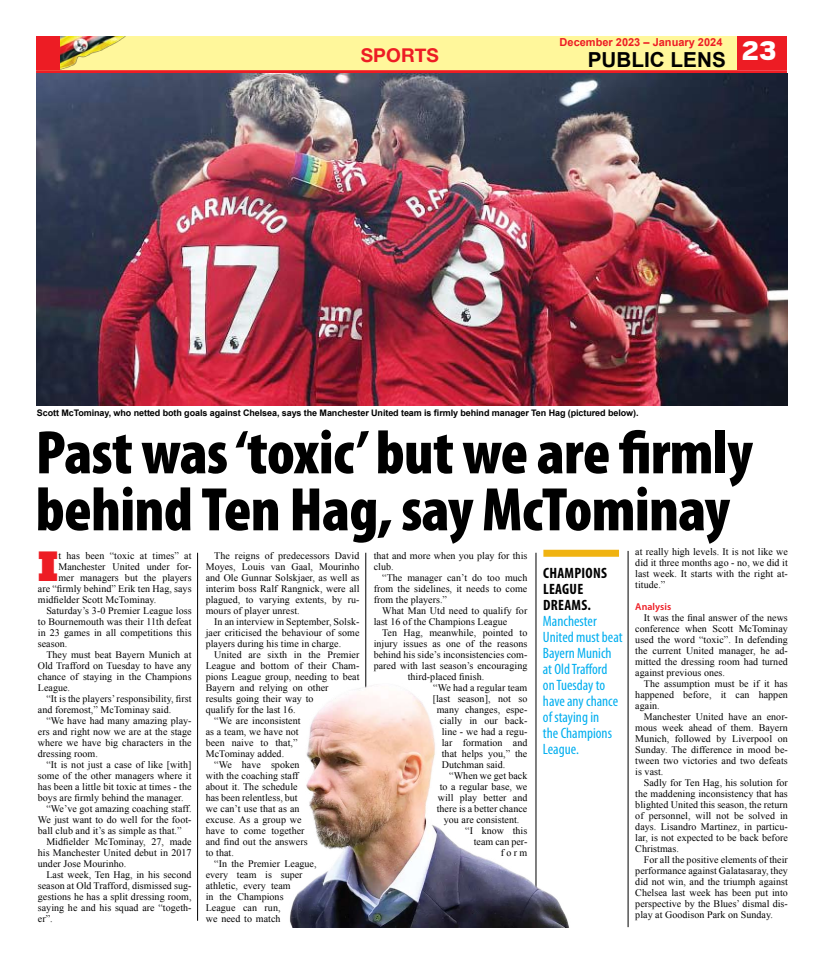
<style>
.page{position:relative;width:823px;height:964px;background:#fff}
.page>*{position:absolute;margin:0;border:0;box-sizing:border-box;transform-origin:0 0}
.t1{font:900 condensed 62px/57px "Myriad Pro";letter-spacing:-.015em;color:#000}
.t2{font:900 39.2px "Ziggurat";color:#ed1c24}
.t3{font:900 30px "Scout";color:#fff}
.t4{font:700 20.7px "Arial";color:#000}
.t5{font:700 19px "Helvetica Neue";letter-spacing:.01em;color:#ed1c24}
.t6{font:condensed 15px/16px "Myriad Pro";color:#00aeef}
.t7{font:700 condensed 15px/16px "Myriad Pro";letter-spacing:.02em;color:#000}
.t8{font:700 11px "Arial";color:#ed1c24}
.t9{font:10px/11px "Times New Roman";letter-spacing:.005em;color:#000;text-align:justify}
.t10{font:600 10px "Myriad Pro";letter-spacing:.005em;color:#ed1c24}
.t11{font:700 9px "Arial";letter-spacing:-.01em;color:#000}
</style>
<div class="page">
<div style="left:37px;top:37px;width:700px;height:37px;background:#fff79b"></div>
<img style="left:59px;top:36px;width:75px;height:34px">
<div style="left:36px;top:36px;width:23px;height:34px;background:#ed1c24"></div>
<div style="left:736px;top:36px;width:50px;height:34px;background:#ed1c24"></div>
<svg style="left:36px;top:70px;width:750px;height:4px;background:#c33239"></svg>
<hr style="left:627px;top:551px;width:1px;height:376px;background:#000">
<hr style="left:535px;top:553px;width:1px;height:359px;background:#000">
<hr style="left:365px;top:553px;width:1px;height:359px;background:#000">
<hr style="left:197px;top:553px;width:1px;height:368px;background:#000">
<img style="left:37px;top:74px;width:750px;height:331px">
<div style="left:543px;top:550px;width:75px;height:7px;background:#f0b311"></div>
<img style="left:290px;top:669px;width:279px;height:258px">
<p class="t8" style="left:559px;top:35px;width:164px">December 2023 – January 2024</p>
<h3 class="t5" style="left:360px;top:40px;width:80px">SPORTS</h3>
<h3 class="t3" style="left:741px;top:34px;width:36px">23</h3>
<h3 class="t4" style="left:587px;top:46px;width:140px">PUBLIC LENS</h3>
<p class="t11" style="left:37px;top:407px;width:602px">Scott McTominay, who netted both goals against Chelsea, says the Manchester United team is firmly behind manager Ten Hag (pictured below).</p>
<h1 class="t1" style="left:36px;top:422px;width:717px">Past was ‘toxic’ but we are firmly behind Ten Hag, say McTominay</h1>
<h2 class="t2" style="left:38px;top:533px;width:22px">I</h2>
<p class="t9" style="left:58px;top:550px;width:135px">t has been “toxic at times” at</p>
<p class="t9" style="left:58px;top:561px;width:135px">Manchester United under for-</p>
<p class="t9" style="left:58px;top:572px;width:135px">mer managers but the players</p>
<p class="t9" style="left:38px;top:583px;width:155px">are “firmly behind” Erik ten Hag, says</p>
<p class="t9" style="left:38px;top:594px;width:120px">midfielder Scott McTominay.</p>
<p class="t9" style="left:46px;top:605px;width:147px">Saturday’s 3-0 Premier League loss</p>
<p class="t9" style="left:38px;top:616px;width:155px">to Bournemouth was their 11th defeat</p>
<p class="t9" style="left:38px;top:627px;width:155px">in 23 games in all competitions this</p>
<p class="t9" style="left:38px;top:638px;width:31px">season.</p>
<p class="t9" style="left:46px;top:649px;width:147px">They must beat Bayern Munich at</p>
<p class="t9" style="left:38px;top:660px;width:155px">Old Trafford on Tuesday to have any</p>
<p class="t9" style="left:38px;top:671px;width:155px">chance of staying in the Champions</p>
<p class="t9" style="left:38px;top:682px;width:34px">League.</p>
<p class="t9" style="left:46px;top:693px;width:147px">“It is the players’ responsibility, first</p>
<p class="t9" style="left:38px;top:704px;width:135px">and foremost,” McTominay said.</p>
<p class="t9" style="left:46px;top:715px;width:147px">“We have had many amazing play-</p>
<p class="t9" style="left:38px;top:726px;width:155px">ers and right now we are at the stage</p>
<p class="t9" style="left:38px;top:737px;width:155px">where we have big characters in the</p>
<p class="t9" style="left:38px;top:748px;width:62px">dressing room.</p>
<p class="t9" style="left:46px;top:759px;width:147px">“It is not just a case of like [with]</p>
<p class="t9" style="left:38px;top:770px;width:155px">some of the other managers where it</p>
<p class="t9" style="left:38px;top:781px;width:155px">has been a little bit toxic at times - the</p>
<p class="t9" style="left:38px;top:792px;width:147px">boys are firmly behind the manager.</p>
<p class="t9" style="left:46px;top:803px;width:147px">“We’ve got amazing coaching staff.</p>
<p class="t9" style="left:38px;top:814px;width:155px">We just want to do well for the foot-</p>
<p class="t9" style="left:38px;top:825px;width:145px">ball club and it’s as simple as that.”</p>
<p class="t9" style="left:46px;top:836px;width:147px">Midfielder McTominay, 27, made</p>
<p class="t9" style="left:38px;top:847px;width:155px">his Manchester United debut in 2017</p>
<p class="t9" style="left:38px;top:858px;width:90px">under Jose Mourinho.</p>
<p class="t9" style="left:46px;top:869px;width:147px">Last week, Ten Hag, in his second</p>
<p class="t9" style="left:38px;top:880px;width:155px">season at Old Trafford, dismissed sug-</p>
<p class="t9" style="left:38px;top:891px;width:155px">gestions he has a split dressing room,</p>
<p class="t9" style="left:38px;top:902px;width:155px">saying he and his squad are “togeth-</p>
<p class="t9" style="left:38px;top:913px;width:16px">er”.</p>
<p class="t9" style="left:206px;top:550px;width:155px;text-indent:8px">The reigns of predecessors David Moyes, Louis van Gaal, Mourinho and Ole Gunnar Solskjaer, as well as interim boss Ralf Rangnick, were all plagued, to varying extents, by ru&shy;mours of player unrest.</p>
<p class="t9" style="left:206px;top:616px;width:155px;text-indent:8px">In an interview in September, Solsk&shy;jaer criticised the behaviour of some players during his time in charge.</p>
<p class="t9" style="left:214px;top:649px;width:147px">United are sixth in the Premier</p>
<p class="t9" style="left:206px;top:660px;width:155px">League and bottom of their Cham-</p>
<p class="t9" style="left:206px;top:671px;width:155px">pions League group, needing to beat</p>
<p class="t9" style="left:206px;top:682px;width:124px">Bayern and relying on other</p>
<p class="t9" style="left:206px;top:693px;width:109px">results going their way to</p>
<p class="t9" style="left:206px;top:704px;width:91px">qualify for the last 16.</p>
<p class="t9" style="left:214px;top:715px;width:88px">“We are inconsistent</p>
<p class="t9" style="left:206px;top:726px;width:94px">as a team, we have not</p>
<p class="t9" style="left:206px;top:737px;width:93px">been naive to that,”</p>
<p class="t9" style="left:206px;top:748px;width:80px">McTominay added.</p>
<p class="t9" style="left:214px;top:759px;width:87px">“We have spoken</p>
<p class="t9" style="left:206px;top:770px;width:94px">with the coaching staff</p>
<p class="t9" style="left:206px;top:781px;width:93px">about it. The schedule</p>
<p class="t9" style="left:206px;top:792px;width:93px">has been relentless, but</p>
<p class="t9" style="left:206px;top:803px;width:95px">we can’t use that as an</p>
<p class="t9" style="left:206px;top:814px;width:97px">excuse. As a group we</p>
<p class="t9" style="left:206px;top:825px;width:100px">have to come together</p>
<p class="t9" style="left:206px;top:836px;width:103px">and find out the answers</p>
<p class="t9" style="left:206px;top:847px;width:30px">to that.</p>
<p class="t9" style="left:214px;top:858px;width:104px">“In the Premier League,</p>
<p class="t9" style="left:206px;top:869px;width:98px">every team is super</p>
<p class="t9" style="left:206px;top:880px;width:86px">athletic, every team</p>
<p class="t9" style="left:206px;top:891px;width:79px">in the Champions</p>
<p class="t9" style="left:206px;top:902px;width:76px">League can run,</p>
<p class="t9" style="left:206px;top:913px;width:76px">we need to match</p>
<p class="t9" style="left:373px;top:550px;width:155px">that and more when you play for this club.</p>
<p class="t9" style="left:373px;top:572px;width:155px;text-indent:8px">“The manager can’t do too much from the sidelines, it needs to come from the players.”</p>
<p class="t9" style="left:373px;top:605px;width:155px;text-indent:8px">What Man Utd need to qualify for last 16 of the Champions League</p>
<p class="t9" style="left:382px;top:627px;width:147px">Ten Hag, meanwhile, pointed to</p>
<p class="t9" style="left:373px;top:638px;width:155px">injury issues as one of the reasons</p>
<p class="t9" style="left:373px;top:649px;width:155px">behind his side’s inconsistencies com-</p>
<p class="t9" style="left:373px;top:660px;width:155px">pared with last season’s encouraging</p>
<p class="t9" style="left:407px;top:671px;width:78px">third-placed finish.</p>
<p class="t9" style="left:433px;top:682px;width:96px">“We had a regular team</p>
<p class="t9" style="left:432px;top:693px;width:96px">[last season], not so</p>
<p class="t9" style="left:436px;top:704px;width:92px">many changes, espe-</p>
<p class="t9" style="left:439px;top:715px;width:89px">cially in our back-</p>
<p class="t9" style="left:441px;top:726px;width:87px">line - we had a regu-</p>
<p class="t9" style="left:441px;top:737px;width:87px">lar formation and</p>
<p class="t9" style="left:441px;top:748px;width:87px">that helps you,” the</p>
<p class="t9" style="left:441px;top:759px;width:65px">Dutchman said.</p>
<p class="t9" style="left:449px;top:770px;width:80px">“When we get back</p>
<p class="t9" style="left:439px;top:781px;width:89px">to a regular base, we</p>
<p class="t9" style="left:437px;top:792px;width:91px">will play better and</p>
<p class="t9" style="left:436px;top:803px;width:92px">there is a better chance</p>
<p class="t9" style="left:443px;top:814px;width:77px">you are consistent.</p>
<p class="t9" style="left:465px;top:825px;width:64px">“I know this</p>
<p class="t9" style="left:473px;top:836px;width:55px">team can per-</p>
<p class="t9" style="left:500px;top:847px;width:28px">form</p>
<h3 class="t7" style="left:542px;top:564px;width:51px">CHAMPIONS<br>LEAGUE<br>DREAMS.</h3>
<h3 class="t6" style="left:542px;top:612px;width:81px">Manchester<br>United must beat<br>Bayern Munich at Old Trafford on Tuesday to have any chance of staying in<br>the Champions<br>League.</h3>
<p class="t9" style="left:635px;top:546px;width:154px">at really high levels. It is not like we did it three months ago - no, we did it last week. It starts with the right at&shy;titude.”</p>
<p class="t10" style="left:635px;top:600px;width:37px">Analysis</p>
<p class="t9" style="left:635px;top:612px;width:154px;text-indent:8px">It was the final answer of the news conference when Scott McTominay used the word “toxic”. In defending the current United manager, he ad&shy;mitted the dressing room had turned against previous ones.</p>
<p class="t9" style="left:635px;top:678px;width:154px;text-indent:8px">The assumption must be if it has happened before, it can happen again.</p>
<p class="t9" style="left:635px;top:711px;width:154px;text-indent:8px">Manchester United have an enor&shy;mous week ahead of them. Bayern Munich, followed by Liverpool on Sunday. The difference in mood be&shy;tween two victories and two defeats is vast.</p>
<p class="t9" style="left:635px;top:777px;width:154px;text-indent:8px">Sadly for Ten Hag, his solution for the maddening inconsistency that has blighted United this season, the return of personnel, will not be solved in days. Lisandro Martinez, in particu&shy;lar, is not expected to be back before Christmas.</p>
<p class="t9" style="left:635px;top:854px;width:154px;text-indent:8px">For all the positive elements of their performance against Galatasaray, they did not win, and the triumph against Chelsea last week has been put into perspective by the Blues’ dismal dis&shy;play at Goodison Park on Sunday.</p>
</div>
